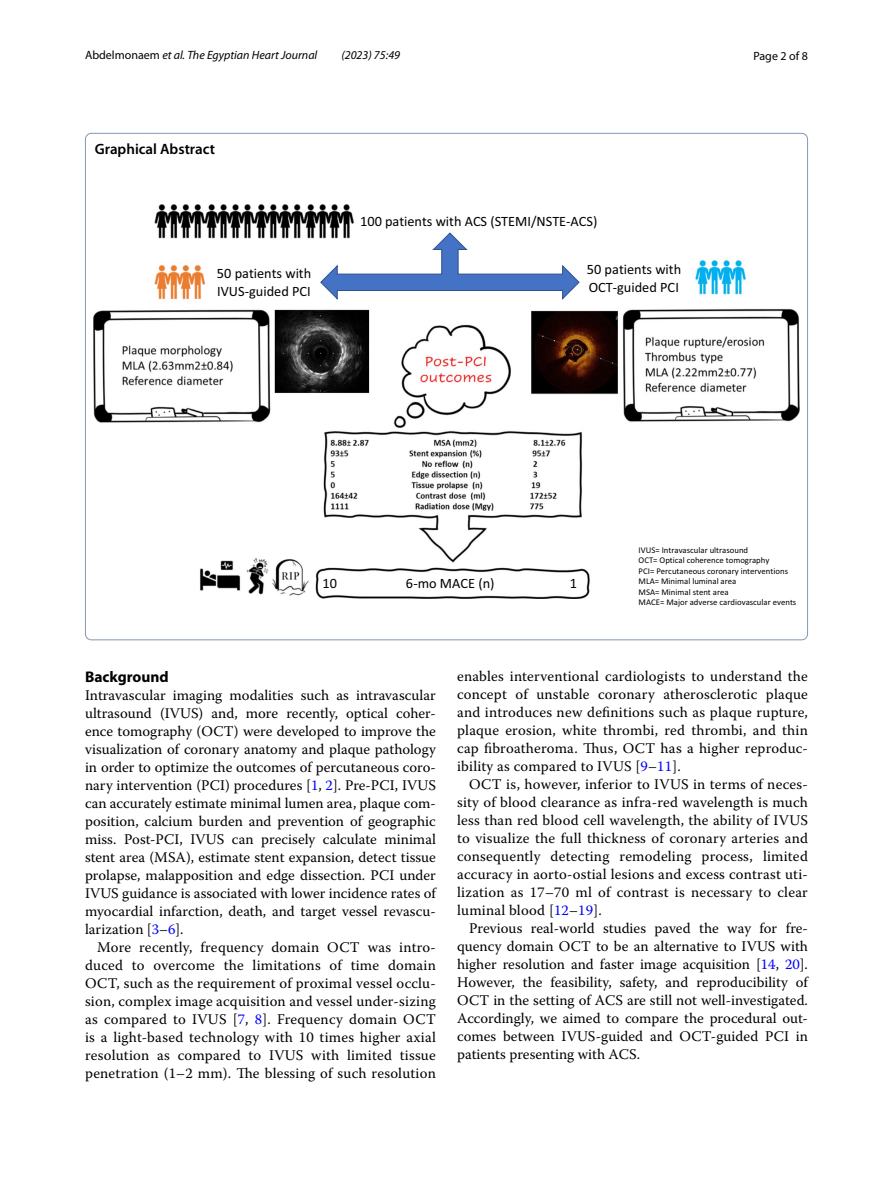
<style>
.page{position:relative;width:893px;height:1187px;background:#fff}
.page>*{position:absolute;margin:0;border:0;box-sizing:border-box;transform-origin:0 0}
.t1{font:700 15.45px "Myriad Pro";color:#000}
.t2{font:600 15px "Myriad Pro";color:#000}
.t3{font:14.7px/18px "Warnock Pro";letter-spacing:.015em;color:#000;text-align:justify}
.t4{font:14.25px/17.2px "Calibri";color:#000}
.t5{font:italic 12px "Myriad Pro";color:#000}
.t6{font:12px "Myriad Pro";color:#000}
.t7{font:8.7px/10.5px "Calibri";color:#000}
.s1{font-style:normal}
.s2{color:#00f}
</style>
<div class="page">
<img style="left:93px;top:204px;width:706px;height:394px">
<svg style="left:320px;top:232px;width:260px;height:68px"></svg>
<p class="t5" style="left:85px;top:48px;width:234px"><span class="s1">Abdelmonaem</span> et al. The Egyptian Heart Journal</p>
<p class="t5" style="left:341px;top:48px;width:60px">(2023) 75:49</p>
<p class="t6" style="left:753px;top:48px;width:56px">Page 2 of 8</p>
<p class="t2" style="left:95px;top:139px;width:122px">Graphical Abstract</p>
<p class="t4" style="left:360px;top:213px;width:239px">100 patients with ACS (STEMI/NSTE-ACS)</p>
<p class="t4" style="left:217px;top:265px;width:96px">50 patients with<br>IVUS-guided PCI</p>
<p class="t4" style="left:587px;top:261px;width:96px">50 patients with<br>OCT-guided PCI</p>
<p class="t4" style="left:323px;top:574px;width:16px">10</p>
<p class="t4" style="left:406px;top:574px;width:90px">6-mo MACE (n)</p>
<p class="t4" style="left:570px;top:574px;width:9px">1</p>
<p class="t7" style="left:639px;top:544px;width:159px">IVUS= Intravascular ultrasound<br>OCT= Optical coherence tomography<br>PCI= Percutaneous coronary interventions MLA= Minimal luminal area<br>MSA= Minimal stent area<br>MACE= Major adverse cardiovascular events</p>
<p class="t1" style="left:85px;top:666px;width:85px">Background</p>
<p class="t3" style="left:85px;top:685px;width:352px">Intravascular imaging modalities such as intravascular ultrasound (IVUS) and, more recently, optical coher&shy;ence tomography (OCT) were developed to improve the visualization of coronary anatomy and plaque pathology in order to optimize the outcomes of percutaneous coro&shy;nary intervention (PCI) procedures [<span class="s2">1</span>, <span class="s2">2</span>]. Pre-PCI, IVUS can accurately estimate minimal lumen area, plaque com&shy;position, calcium burden and prevention of geographic miss. Post-PCI, IVUS can precisely calculate minimal stent area (MSA), estimate stent expansion, detect tissue prolapse, malapposition and edge dissection. PCI under IVUS guidance is associated with lower incidence rates of myocardial infarction, death, and target vessel revascu&shy;larization [<span class="s2">3</span>–<span class="s2">6</span>].</p>
<p class="t3" style="left:85px;top:937px;width:352px;text-indent:12px">More recently, frequency domain OCT was intro&shy;duced to overcome the limitations of time domain OCT, such as the requirement of proximal vessel occlu&shy;sion, complex image acquisition and vessel under-sizing as compared to IVUS [<span class="s2">7</span>, <span class="s2">8</span>]. Frequency domain OCT is a light-based technology with 10 times higher axial resolution as compared to IVUS with limited tissue penetration (1–2 mm). The blessing of such resolution</p>
<p class="t3" style="left:457px;top:667px;width:352px">enables interventional cardiologists to understand the concept of unstable coronary atherosclerotic plaque and introduces new definitions such as plaque rupture, plaque erosion, white thrombi, red thrombi, and thin cap fibroatheroma. Thus, OCT has a higher reproduc&shy;ibility as compared to IVUS [<span class="s2">9</span>–<span class="s2">11</span>].</p>
<p class="t3" style="left:457px;top:775px;width:352px;text-indent:12px">OCT is, however, inferior to IVUS in terms of neces&shy;sity of blood clearance as infra-red wavelength is much less than red blood cell wavelength, the ability of IVUS to visualize the full thickness of coronary arteries and consequently detecting remodeling process, limited accuracy in aorto-ostial lesions and excess contrast uti&shy;lization as 17–70 ml of contrast is necessary to clear luminal blood [<span class="s2">12</span>–<span class="s2">19</span>].</p>
<p class="t3" style="left:457px;top:919px;width:352px;text-indent:12px">Previous real-world studies paved the way for fre&shy;quency domain OCT to be an alternative to IVUS with higher resolution and faster image acquisition [<span class="s2">14</span>, <span class="s2">20</span>].<br>However, the feasibility, safety, and reproducibility of OCT in the setting of ACS are still not well-investigated.<br>Accordingly, we aimed to compare the procedural out&shy;comes between IVUS-guided and OCT-guided PCI in patients presenting with ACS.</p>
</div>
